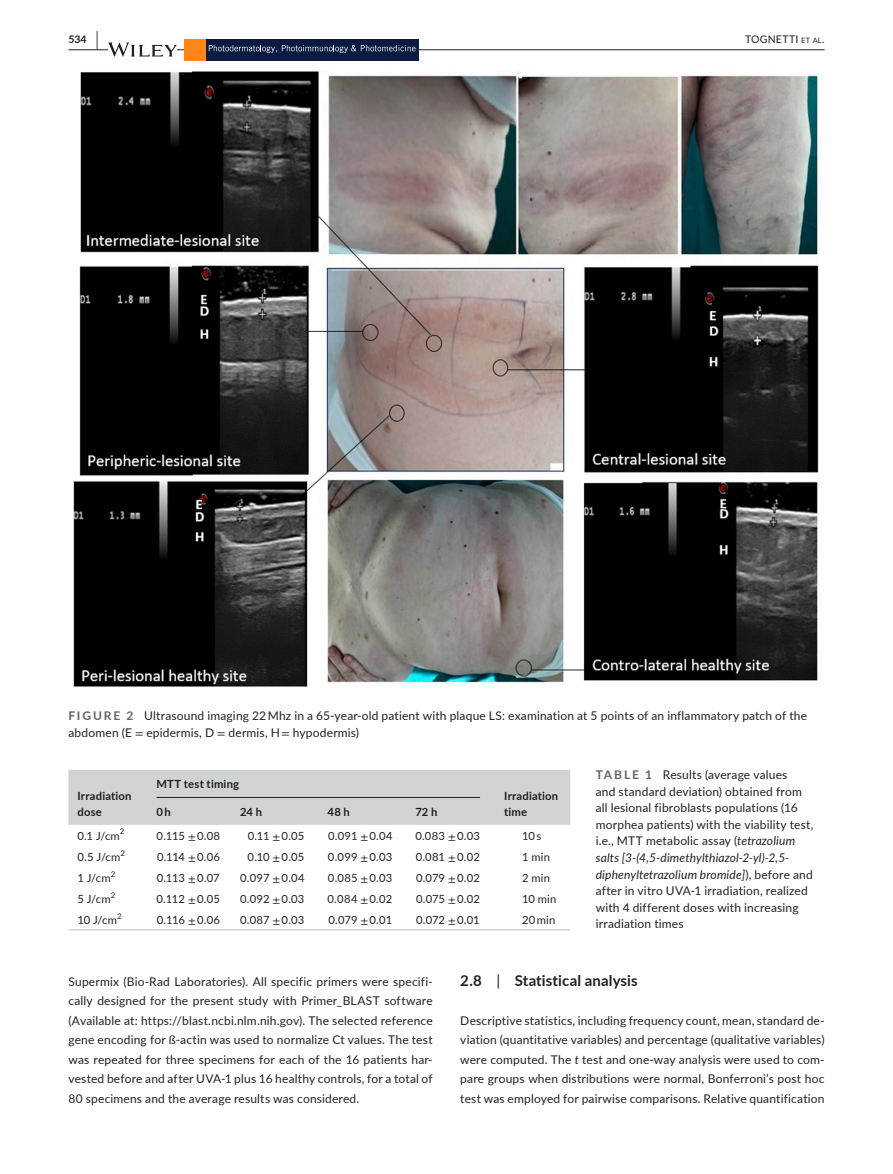
<style>
.page{position:relative;width:893px;height:1174px;background:#fff}
.page>*{position:absolute;margin:0;border:0;box-sizing:border-box;transform-origin:0 0}
.t1{font:700 15px "Lato";letter-spacing:.005em;color:#231f20}
.t2{font:12px/19.5px "Lato";letter-spacing:.015em;color:#231f20;text-align:justify}
.t3{font:11.25px "Lato";letter-spacing:.015em;color:#231f20}
.t4{font:700 11.25px/15.8px "Lato";letter-spacing:.015em;color:#231f20}
.t5{font:10.5px "Lato";letter-spacing:.025em;color:#231f20}
.t6{font:700 10.5px "Lato";color:#231f20}
.t7{font:7.8px "Lato";color:#231f20}
.s1{font-size:19.5px}
.s2{font-size:7.35px}
.s3{font-weight:700;color:#636366}
.s4{font-family:"STIX"}
.s5{font-style:italic}
.s6{font-weight:400}
</style>
<div class="page">
<hr style="left:68px;top:49px;width:756px;height:1px;background:#231f20">
<svg style="left:108px;top:42px;width:69px;height:15px"></svg>
<div style="left:206px;top:39px;width:212px;height:21px;background:#0b1a40"></div>
<div style="left:185px;top:39px;width:21px;height:21px;background:#fe8518"></div>
<svg style="left:209px;top:45px;width:207px;height:8px"></svg>
<img style="left:73px;top:71px;width:746px;height:616px">
<div style="left:68px;top:770px;width:502px;height:55px;background:#d1d2d4"></div>
<hr style="left:68px;top:929px;width:80px;height:1px;background:#d1d2d4">
<hr style="left:148px;top:929px;width:83px;height:1px;background:#d1d2d4">
<hr style="left:231px;top:929px;width:88px;height:1px;background:#d1d2d4">
<hr style="left:319px;top:929px;width:87px;height:1px;background:#d1d2d4">
<hr style="left:406px;top:929px;width:89px;height:1px;background:#d1d2d4">
<hr style="left:495px;top:929px;width:75px;height:1px;background:#d1d2d4">
<hr style="left:157px;top:797px;width:323px;height:1px;background:#231f20">
<p class="t6" style="left:68px;top:31px;width:31px">534 <span class="s1">|</span></p>
<p class="t5" style="left:745px;top:31px;width:81px">TOGNETTI <span class="s2">et al</span>.</p>
<p class="t2" style="left:68px;top:707px;width:740px;line-height:16.5px"><span class="s3">FIGURE 2</span> Ultrasound imaging 22 Mhz in a 65-year-old patient with plaque LS: examination at 5 points of an inflammatory patch of the abdomen (E <span class="s4">=</span> epidermis, D <span class="s4">=</span> dermis, H <span class="s4">=</span> hypodermis)</p>
<p class="t4" style="left:77px;top:787px;width:56px">Irradiation dose</p>
<p class="t4" style="left:157px;top:775px;width:84px">MTT test timing</p>
<p class="t4" style="left:504px;top:787px;width:56px">Irradiation</p>
<p class="t4" style="left:157px;top:803px;width:16px">0 h</p>
<p class="t4" style="left:240px;top:803px;width:24px">24 h</p>
<p class="t4" style="left:328px;top:803px;width:24px">48h</p>
<p class="t4" style="left:415px;top:803px;width:24px">72 h</p>
<p class="t4" style="left:504px;top:803px;width:25px">time</p>
<p class="t3" style="left:77px;top:827px;width:44px">0.1 J/cm</p>
<p class="t7" style="left:120px;top:826px;width:6px">2</p>
<p class="t3" style="left:157px;top:827px;width:65px">0.115 <span class="s4">±</span> 0.08</p>
<p class="t3" style="left:248px;top:827px;width:58px">0.11 <span class="s4">±</span> 0.05</p>
<p class="t3" style="left:328px;top:827px;width:66px">0.091 <span class="s4">±</span> 0.04</p>
<p class="t3" style="left:415px;top:827px;width:66px">0.083 <span class="s4">±</span> 0.03</p>
<p class="t3" style="left:522px;top:827px;width:21px">10 s</p>
<p class="t3" style="left:77px;top:848px;width:44px">0.5 J/cm</p>
<p class="t7" style="left:121px;top:847px;width:6px">2</p>
<p class="t3" style="left:157px;top:848px;width:65px">0.114 <span class="s4">±</span> 0.06</p>
<p class="t3" style="left:248px;top:848px;width:58px">0.10 <span class="s4">±</span> 0.05</p>
<p class="t3" style="left:328px;top:848px;width:66px">0.099 <span class="s4">±</span> 0.03</p>
<p class="t3" style="left:416px;top:848px;width:66px">0.081 <span class="s4">±</span> 0.02</p>
<p class="t3" style="left:522px;top:848px;width:29px">1 min</p>
<p class="t3" style="left:77px;top:869px;width:35px">1 J/cm</p>
<p class="t7" style="left:111px;top:868px;width:6px">2</p>
<p class="t3" style="left:157px;top:869px;width:64px">0.113 <span class="s4">±</span> 0.07</p>
<p class="t3" style="left:240px;top:869px;width:66px">0.097 <span class="s4">±</span> 0.04</p>
<p class="t3" style="left:328px;top:869px;width:66px">0.085 <span class="s4">±</span> 0.03</p>
<p class="t3" style="left:416px;top:869px;width:65px">0.079 <span class="s4">±</span> 0.02</p>
<p class="t3" style="left:522px;top:869px;width:29px">2 min</p>
<p class="t3" style="left:77px;top:890px;width:35px">5 J/cm</p>
<p class="t7" style="left:111px;top:889px;width:6px">2</p>
<p class="t3" style="left:157px;top:890px;width:65px">0.112 <span class="s4">±</span> 0.05</p>
<p class="t3" style="left:240px;top:890px;width:66px">0.092 <span class="s4">±</span> 0.03</p>
<p class="t3" style="left:328px;top:890px;width:66px">0.084 <span class="s4">±</span> 0.02</p>
<p class="t3" style="left:416px;top:890px;width:65px">0.075 <span class="s4">±</span> 0.02</p>
<p class="t3" style="left:522px;top:890px;width:36px">10 min</p>
<p class="t3" style="left:77px;top:911px;width:41px">10 J/cm</p>
<p class="t7" style="left:117px;top:910px;width:6px">2</p>
<p class="t3" style="left:157px;top:911px;width:65px">0.116 <span class="s4">±</span> 0.06</p>
<p class="t3" style="left:240px;top:911px;width:66px">0.087 <span class="s4">±</span> 0.03</p>
<p class="t3" style="left:328px;top:911px;width:65px">0.079 <span class="s4">±</span> 0.01</p>
<p class="t3" style="left:416px;top:911px;width:65px">0.072 <span class="s4">±</span> 0.01</p>
<p class="t3" style="left:522px;top:911px;width:35px">20 min</p>
<p class="t2" style="left:596px;top:766px;width:219px;line-height:16.5px;text-align:left"><span class="s3">TABLE 1</span> Results (average values<br>and standard deviation) obtained from all lesional fibroblasts populations (16 morphea patients) with the viability test, i.e., MTT metabolic assay (<span class="s5">tetrazolium salts [3-(4,5-dimethylthiazol-2-yl)-2,5- diphenyltetrazolium bromide]</span>), before and after in vitro UVA-1 irradiation, realized with 4 different doses with increasing irradiation times</p>
<p class="t2" style="left:68px;top:971px;width:366px">Supermix (Bio-Rad Laboratories). All specific primers were specifi&shy;cally designed for the present study with Primer_BLAST software (Available at: https://blast.ncbi.nlm.nih.gov). The selected reference gene encoding for ß-actin was used to normalize Ct values. The test was repeated for three specimens for each of the 16 patients har&shy;vested before and after UVA-1 plus 16 healthy controls, for a total of 80 specimens and the average results was considered.</p>
<p class="t1" style="left:460px;top:969px;width:179px">2.8 <span class="s6">|</span> Statistical analysis</p>
<p class="t2" style="left:460px;top:1010px;width:366px">Descriptive statistics, including frequency count, mean, standard de&shy;viation (quantitative variables) and percentage (qualitative variables) were computed. The <span class="s5">t</span> test and one-way analysis were used to com&shy;pare groups when distributions were normal, Bonferroni’s post hoc test was employed for pairwise comparisons. Relative quantification</p>
</div>
